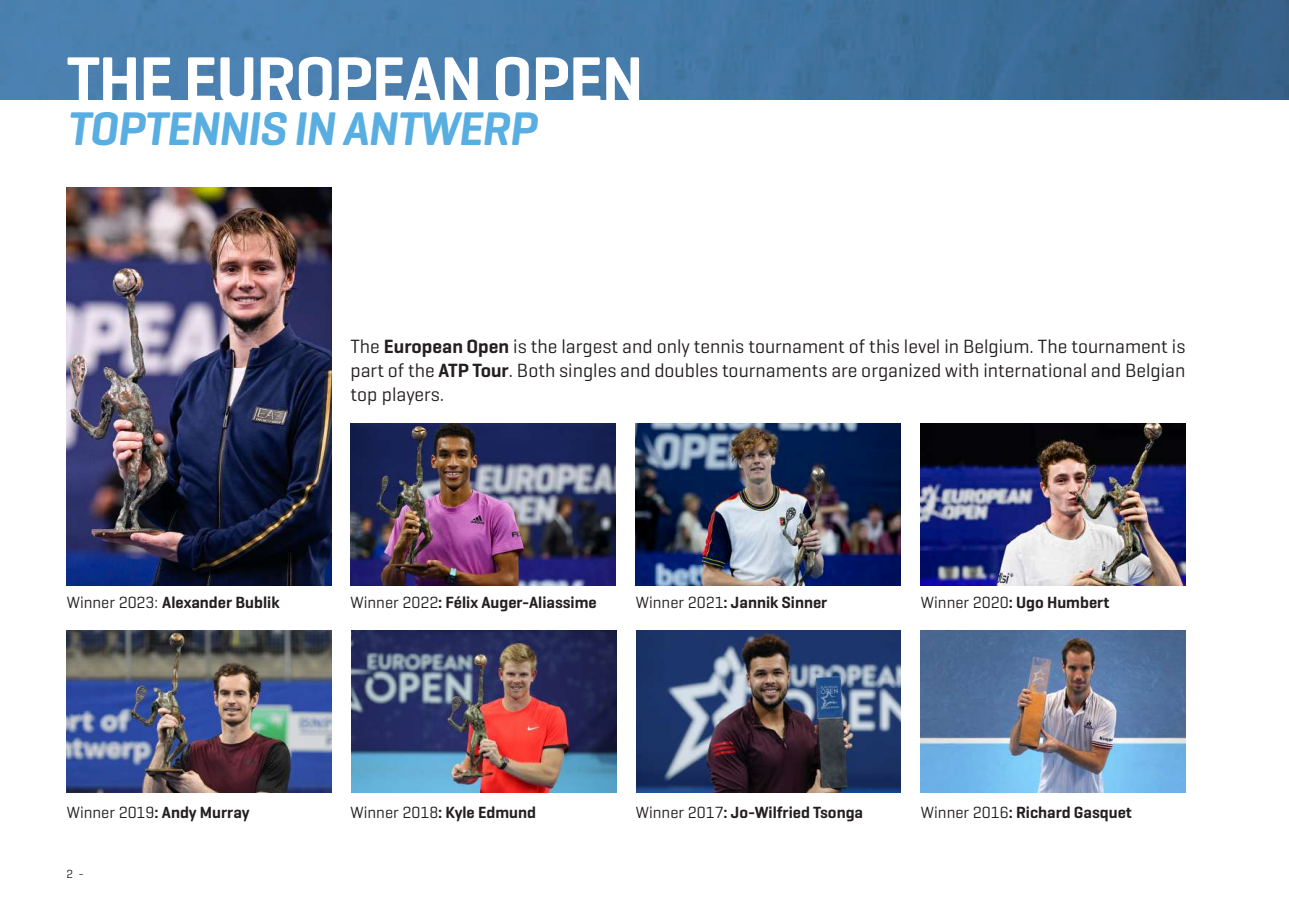
<style>
.page{position:relative;width:1289px;height:919px;background:#fff}
.page>*{position:absolute;margin:0;border:0;box-sizing:border-box;transform-origin:0 0}
.t1{font:600 67.5px "Geogrotesque";letter-spacing:-.025em;color:#fff}
.t2{font:italic 600 48px "Geogrotesque";letter-spacing:-.025em;color:#59aee1}
.t3{font:19.5px/24px "Geogrotesque";color:#231f20;text-align:justify}
.t4{font:600 16.5px "Geogrotesque";color:#231f20}
.t5{font:12px "Geogrotesque";color:#231f20}
.s1{font-weight:600}
.s2{font-weight:400}
</style>
<div class="page">
<img style="left:0;top:0;width:1288px;height:99px">
<img style="left:67px;top:630px;width:264px;height:162px">
<img style="left:921px;top:423px;width:264px;height:162px">
<img style="left:635px;top:423px;width:265px;height:162px">
<img style="left:351px;top:630px;width:265px;height:162px">
<img style="left:636px;top:630px;width:264px;height:162px">
<img style="left:921px;top:630px;width:264px;height:162px">
<img style="left:350px;top:423px;width:265px;height:162px">
<img style="left:67px;top:187px;width:264px;height:398px">
<h1 class="t1" style="left:67px;top:38px;width:578px">THE EUROPEAN OPEN</h1>
<h2 class="t2" style="left:67px;top:99px;width:471px">TOPTENNIS IN ANTWERP</h2>
<p class="t3" style="left:350px;top:334px;width:836px">The <span class="s1">European Open</span> is the largest and only tennis tournament of this level in Belgium. The tournament is part of the <span class="s1">ATP Tour</span>. Both singles and doubles tournaments are organized with international and Belgian top players.</p>
<p class="t4" style="left:67px;top:592px;width:214px"><span class="s2">Winner 2023:</span> Alexander Bublik</p>
<p class="t4" style="left:350px;top:592px;width:248px"><span class="s2">Winner 2022</span>: Félix Auger-Aliassime</p>
<p class="t4" style="left:636px;top:592px;width:193px"><span class="s2">Winner 2021</span>: Jannik Sinner</p>
<p class="t4" style="left:921px;top:592px;width:190px"><span class="s2">Winner 2020</span>: Ugo Humbert</p>
<p class="t4" style="left:67px;top:802px;width:184px"><span class="s2">Winner 2019</span>: Andy Murray</p>
<p class="t5" style="left:67px;top:866px;width:19px">2 -</p>
<p class="t4" style="left:350px;top:802px;width:187px"><span class="s2">Winner 2018</span>: Kyle Edmund</p>
<p class="t4" style="left:636px;top:802px;width:229px"><span class="s2">Winner 2017</span>: Jo-Wilfried Tsonga</p>
<p class="t4" style="left:921px;top:802px;width:212px"><span class="s2">Winner 2016</span>: Richard Gasquet</p>
</div>
